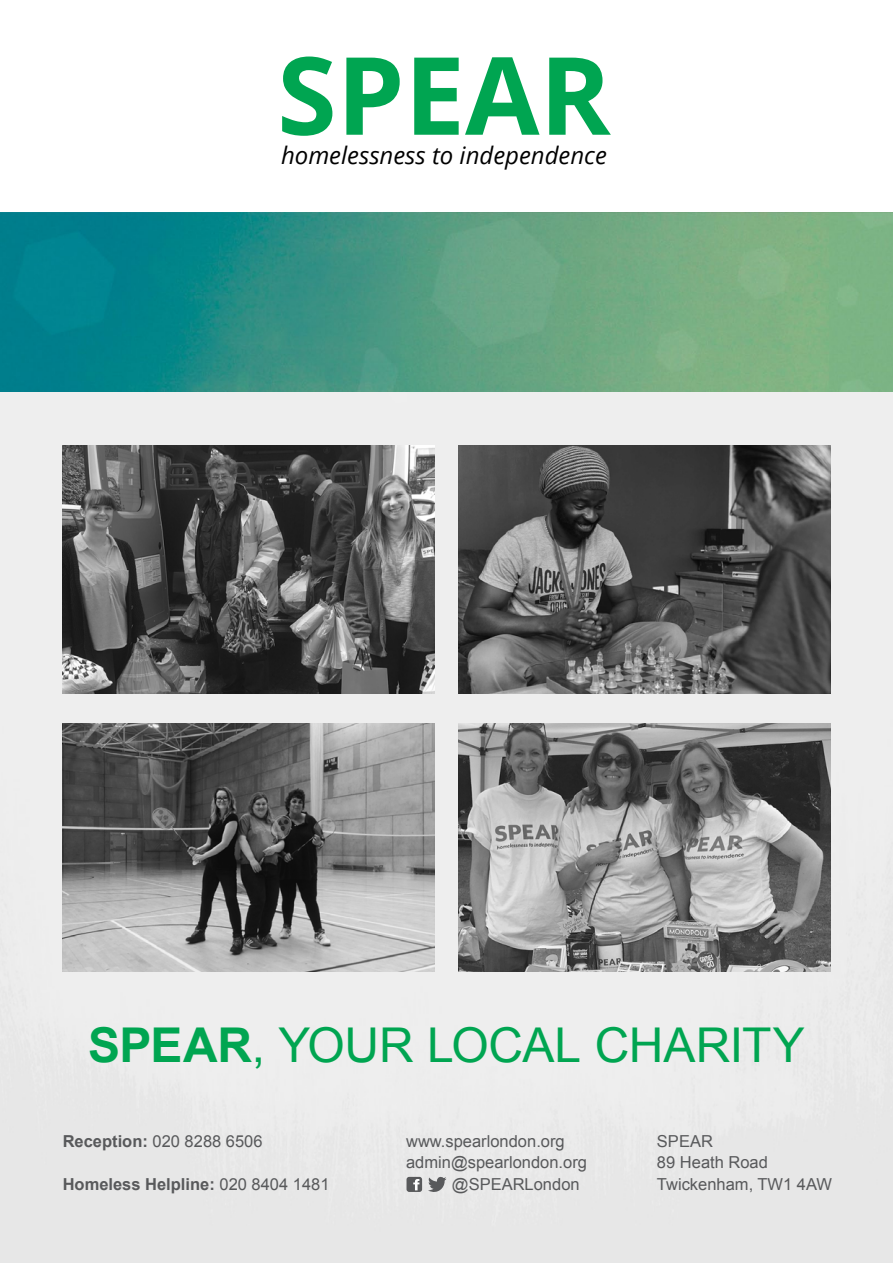
<style>
.page{position:relative;width:893px;height:1263px;background:#fff}
.page>*{position:absolute;margin:0;border:0;box-sizing:border-box;transform-origin:0 0}
.t1{font:700 108px "Open Sans";color:#00a551}
.t2{font:48px "Arial";letter-spacing:-.01em;color:#00a551}
.t3{font:italic 24px "Open Sans";color:#000}
.t4{font:16.5px/21.6px "Arial";color:#58595b}
.t5{font:700 16.5px "Arial";color:#58595b}
.s1{font-weight:700}
.s2{font-weight:400}
</style>
<div class="page">
<div style="left:0;top:391px;width:893px;height:872px;background:#ededed"></div>
<img style="left:63px;top:445px;width:372px;height:248px">
<img style="left:458px;top:445px;width:372px;height:248px">
<img style="left:458px;top:724px;width:372px;height:248px">
<img style="left:63px;top:724px;width:372px;height:248px">
<img style="left:0;top:213px;width:893px;height:178px">
<svg style="left:406px;top:1177px;width:16px;height:15px"></svg>
<svg style="left:428px;top:1176px;width:18px;height:16px"></svg>
<h1 class="t1" style="left:277px;top:19px;width:335px">SPEAR</h1>
<h3 class="t3" style="left:281px;top:138px;width:327px">homelessness to independence</h3>
<h2 class="t2" style="left:88px;top:1014px;width:718px"><span class="s1">SPEAR</span>, YOUR LOCAL CHARITY</h2>
<p class="t4" style="left:63px;top:1130px;width:201px"><span class="s1">Reception:</span> 020 8288 6506</p>
<p class="t5" style="left:63px;top:1173px;width:268px">Homeless Helpline: <span class="s2">020 8404 1481</span></p>
<p class="t4" style="left:406px;top:1130px;width:160px">www.spearlondon.org</p>
<p class="t4" style="left:406px;top:1152px;width:182px">admin@spearlondon.org</p>
<p class="t4" style="left:452px;top:1173px;width:129px">@SPEARLondon</p>
<p class="t4" style="left:657px;top:1130px;width:177px">SPEAR<br>89 Heath Road<br>Twickenham, TW1 4AW</p>
</div>
